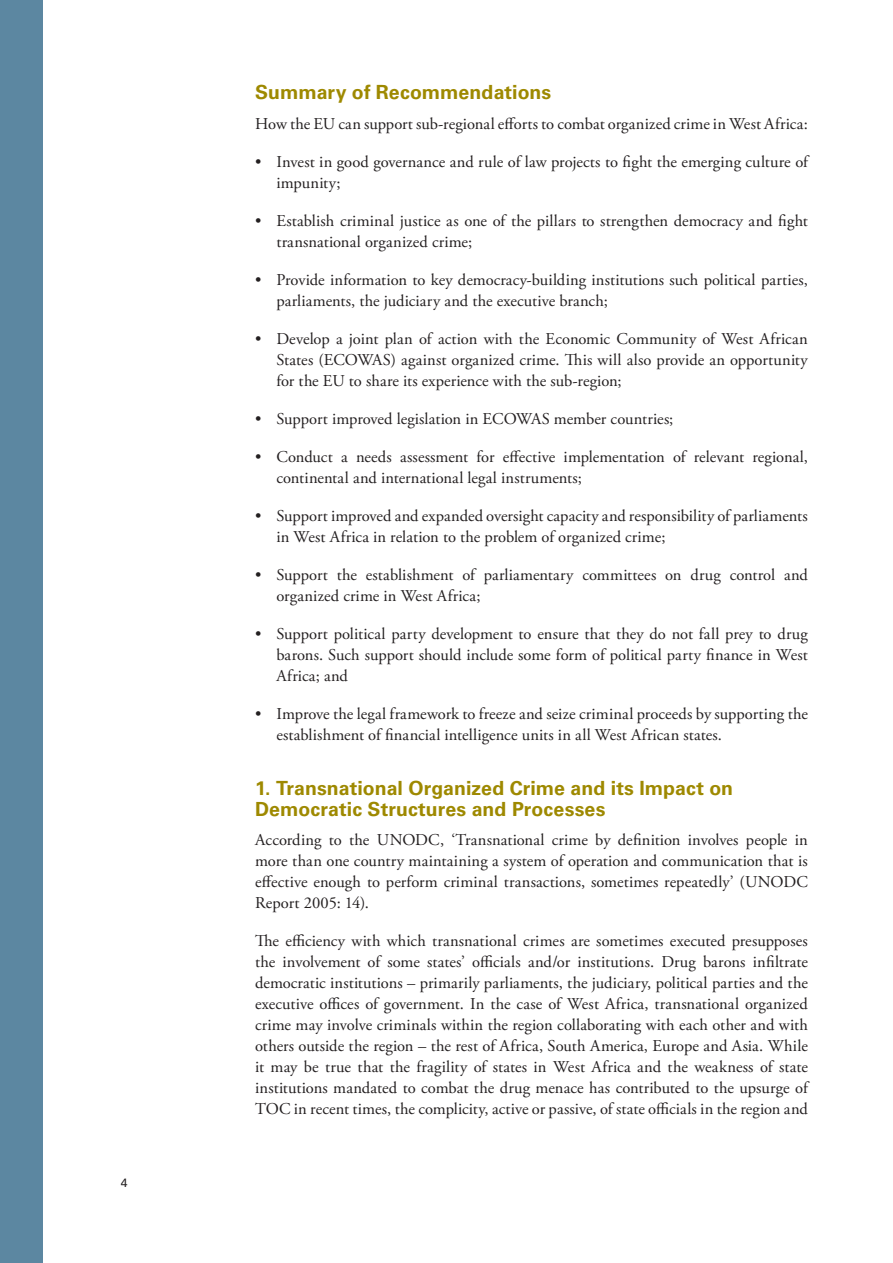
<style>
.page{position:relative;width:893px;height:1263px;background:#fff}
.page>*{position:absolute;margin:0;border:0;box-sizing:border-box;transform-origin:0 0}
.Underrubrik{font:700 19.5px/21px "Univers LT Std";letter-spacing:.005em;color:#9e8900}
.Brödtext{font:16.5px/21px "Adobe Garamond Pro";letter-spacing:.005em;color:#231f20}
.t1{font:12px "Univers LT Std";color:#231f20}
</style>
<div class="page">
<div style="left:0;top:0;width:43px;height:1263px;background:#5c87a1"></div>
<p class="t1" style="left:121px;top:1175px;width:8px">4</p>
<p class="Underrubrik" style="left:255px;top:82px;width:298px">Summary of Recommendations</p>
<p class="Brödtext" style="left:255px;top:114px;width:554px">How the EU can support sub-regional efforts to combat organized crime in West Africa:</p>
<p class="Brödtext" style="left:276px;top:152px;width:533px;text-indent:-21px">• Invest in good governance and rule of law projects to fight the emerging culture of impunity;</p>
<p class="Brödtext" style="left:276px;top:211px;width:533px;text-indent:-21px">• Establish criminal justice as one of the pillars to strengthen democracy and fight transnational organized crime;</p>
<p class="Brödtext" style="left:276px;top:270px;width:533px;text-indent:-21px">• Provide information to key democracy-building institutions such political parties, parliaments, the judiciary and the executive branch;</p>
<p class="Brödtext" style="left:276px;top:329px;width:533px;text-align:justify;text-indent:-21px">• Develop a joint plan of action with the Economic Community of West African States (ECOWAS) against organized crime. This will also provide an opportunity for the EU to share its experience with the sub-region;</p>
<p class="Brödtext" style="left:255px;top:409px;width:420px">• Support improved legislation in ECOWAS member countries;</p>
<p class="Brödtext" style="left:276px;top:447px;width:533px;text-indent:-21px">• Conduct a needs assessment for effective implementation of relevant regional, continental and international legal instruments;</p>
<p class="Brödtext" style="left:276px;top:506px;width:533px;text-indent:-21px">• Support improved and expanded oversight capacity and responsibility of parliaments in West Africa in relation to the problem of organized crime;</p>
<p class="Brödtext" style="left:276px;top:565px;width:533px;text-indent:-21px">• Support the establishment of parliamentary committees on drug control and organized crime in West Africa;</p>
<p class="Brödtext" style="left:276px;top:624px;width:533px;text-align:justify;text-indent:-21px">• Support political party development to ensure that they do not fall prey to drug barons. Such support should include some form of political party finance in West Africa; and</p>
<p class="Brödtext" style="left:276px;top:704px;width:533px;text-indent:-21px">• Improve the legal framework to freeze and seize criminal proceeds by supporting the establishment of financial intelligence units in all West African states.</p>
<p class="Underrubrik" style="left:255px;top:778px;width:480px">1. Transnational Organized Crime and its Impact on<br>Democratic Structures and Processes</p>
<p class="Brödtext" style="left:255px;top:830px;width:554px;text-align:justify">According to the UNODC, ‘Transnational crime by definition involves people in more than one country maintaining a system of operation and communication that is effective enough to perform criminal transactions, sometimes repeatedly’ (UNODC Report 2005: 14).</p>
<p class="Brödtext" style="left:255px;top:931px;width:554px;text-align:justify">The efficiency with which transnational crimes are sometimes executed presupposes the involvement of some states’ officials and/or institutions. Drug barons infiltrate democratic institutions – primarily parliaments, the judiciary, political parties and the executive offices of government. In the case of West Africa, transnational organized crime may involve criminals within the region collaborating with each other and with others outside the region – the rest of Africa, South America, Europe and Asia. While it may be true that the fragility of states in West Africa and the weakness of state institutions mandated to combat the drug menace has contributed to the upsurge of TOC in recent times, the complicity, active or passive, of state officials in the region and</p>
</div>
